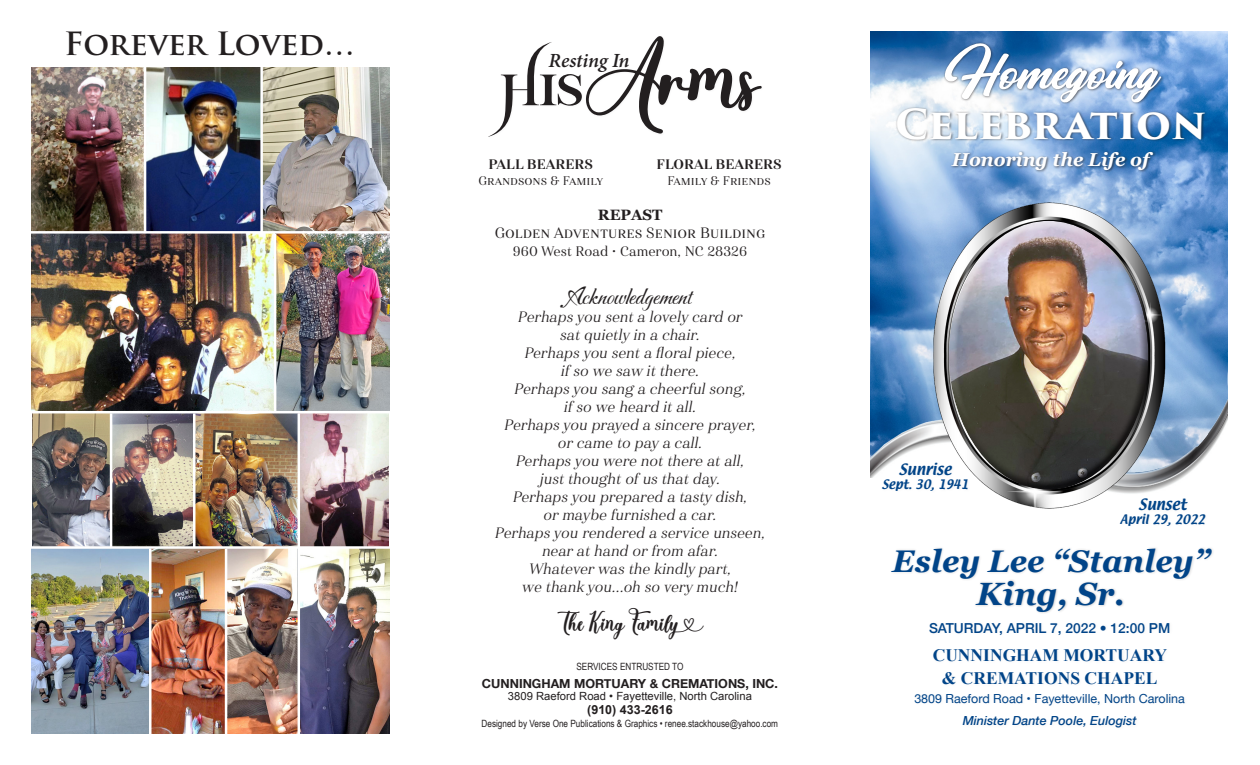
<style>
.page{position:relative;width:1260px;height:765px;background:#fff}
.page>*{position:absolute;margin:0;border:0;box-sizing:border-box;transform-origin:0 0}
.t1{font:67.75px "Rhapson Script";color:#fff}
.t2{font:59px "willowalice";color:#231f20;scale:1.11 1}
.t3{font:700 40.38px "Trajan Pro 3";letter-spacing:-.015em;color:#fff}
.t4{font:italic 700 32.12px "Georgia";color:#014488}
.t5{font:italic 700 31.25px "Georgia";color:#014488}
.t6{font:700 31.25px "Trajan Pro";color:#231f20}
.t7{font:25px "Carattere ROB";color:#231f20}
.t8{font:italic 700 19.75px "Adobe Hebrew";letter-spacing:-.01em;color:#231f20}
.t9{font:italic 700 18.75px "Georgia";color:#fff}
.t10{font:700 17.5px "Times New Roman";color:#014488}
.t11{font:16.25px "willowalice";color:#231f20}
.t12{font:15px "Haboro Nor Boo It";color:#231f20}
.t13{font:15px "Haboro Nor Reg";color:#231f20}
.t14{font:700 15px "Georgia";color:#231f20}
.t15{font:500 13.75px "Helvetica Neue";color:#014488}
.t16{font:13.75px "Haboro Nor Reg";color:#231f20}
.t17{font:13.75px "Haboro Nor Bol";color:#231f20}
.t18{font:13.62px "Textile";color:#014488}
.t19{font:12.5px "Helvetica Neue";color:#014488}
.t20{font:700 12.5px "Helvetica Neue";color:#231f20}
.t21{font:12.5px "Haboro Nor Reg";color:#231f20}
.t22{font:italic 500 12.5px "Helvetica Neue";color:#014488}
.t23{font:700 12.5px "Arial";color:#231f20}
.t24{font:11.38px "Textile";color:#014488}
.t25{font:11.25px "Arial";color:#231f20}
.t26{font:10px "Arial Narrow";color:#231f20}
.s1{font-family:"Tornado"}
</style>
<div class="page">
<img style="left:870px;top:32px;width:357px;height:264px">
<img style="left:870px;top:296px;width:357px;height:187px">
<img style="left:927px;top:189px;width:247px;height:320px">
<div style="left:948px;top:220px;width:184px;height:218px;background:#fff;opacity:.75"></div>
<div style="left:955px;top:250px;width:194px;height:240px;background:#231f20;opacity:.75"></div>
<div style="left:896px;top:42px;width:312px;height:131px;background:#231f20;opacity:.65"></div>
<div style="left:974px;top:579px;width:151px;height:36px;background:#231f20;opacity:.25"></div>
<div style="left:890px;top:547px;width:325px;height:34px;background:#231f20;opacity:.15"></div>
<div style="left:1118px;top:497px;width:91px;height:33px;background:#fefefe"></div>
<div style="left:880px;top:461px;width:91px;height:34px;background:#fefefe"></div>
<img style="left:31px;top:68px;width:358px;height:665px">
<hr style="left:23px;top:231px;width:393px;height:3px;background:#fff">
<hr style="left:144px;top:63px;width:2px;height:169px;background:#fff">
<hr style="left:260px;top:63px;width:3px;height:169px;background:#fff">
<hr style="left:274px;top:234px;width:2px;height:178px;background:#fff">
<hr style="left:23px;top:411px;width:386px;height:2px;background:#fff">
<hr style="left:110px;top:413px;width:2px;height:135px;background:#fff">
<hr style="left:193px;top:413px;width:2px;height:134px;background:#fff">
<hr style="left:298px;top:413px;width:2px;height:341px;background:#fff">
<hr style="left:23px;top:546px;width:386px;height:3px;background:#fff">
<hr style="left:149px;top:549px;width:3px;height:192px;background:#fff">
<hr style="left:225px;top:549px;width:2px;height:198px;background:#fff">
<div style="left:861px;top:478px;width:19px;height:101px;background:#fff"></div>
<div style="left:1226px;top:427px;width:19px;height:100px;background:#fff"></div>
<p class="t6" style="left:64px;top:24px;width:293px">Forever Loved…</p>
<p class="t2" style="left:501px;top:50px;width:235px"><span class="s1">His</span>Arms</p>
<p class="t8" style="left:548px;top:48px;width:83px">Resting In</p>
<p class="t17" style="left:488px;top:155px;width:106px">PALL BEARERS</p>
<p class="t21" style="left:479px;top:172px;width:126px">Grandsons &amp; Family</p>
<p class="t17" style="left:657px;top:155px;width:126px">FLORAL BEARERS</p>
<p class="t21" style="left:667px;top:172px;width:105px">Family &amp; Friends</p>
<p class="t14" style="left:598px;top:204px;width:66px">REPAST</p>
<p class="t13" style="left:495px;top:223px;width:272px">Golden Adventures Senior Building</p>
<p class="t16" style="left:513px;top:242px;width:236px">960 West Road • Cameron, NC 28326</p>
<p class="t7" style="left:568px;top:279px;width:126px">Acknowledgement</p>
<p class="t12" style="left:518px;top:307px;width:226px">Perhaps you sent a lovely card or</p>
<p class="t12" style="left:560px;top:325px;width:141px">sat quietly in a chair.</p>
<p class="t12" style="left:524px;top:343px;width:213px">Perhaps you sent a floral piece,</p>
<p class="t12" style="left:561px;top:361px;width:140px">if so we saw it there.</p>
<p class="t12" style="left:514px;top:379px;width:233px">Perhaps you sang a cheerful song,</p>
<p class="t12" style="left:564px;top:397px;width:134px">if so we heard it all.</p>
<p class="t12" style="left:504px;top:415px;width:253px">Perhaps you prayed a sincere prayer,</p>
<p class="t12" style="left:558px;top:433px;width:146px">or came to pay a call.</p>
<p class="t12" style="left:516px;top:451px;width:230px">Perhaps you were not there at all,</p>
<p class="t12" style="left:540px;top:469px;width:182px">just thought of us that day.</p>
<p class="t12" style="left:513px;top:487px;width:236px">Perhaps you prepared a tasty dish,</p>
<p class="t12" style="left:544px;top:505px;width:174px">or maybe furnished a car.</p>
<p class="t12" style="left:495px;top:523px;width:272px">Perhaps you rendered a service unseen,</p>
<p class="t12" style="left:542px;top:541px;width:178px">near at hand or from afar.</p>
<p class="t12" style="left:529px;top:559px;width:204px">Whatever was the kindly part,</p>
<p class="t12" style="left:522px;top:577px;width:218px">we thank you…oh so very much!</p>
<p class="t11" style="left:557px;top:615px;width:148px">The King Family</p>
<p class="t26" style="left:576px;top:660px;width:109px">SERVICES ENTRUSTED TO</p>
<p class="t20" style="left:482px;top:674px;width:298px">CUNNINGHAM MORTUARY &amp; CREMATIONS, INC.</p>
<p class="t25" style="left:508px;top:689px;width:246px">3809 Raeford Road • Fayetteville, North Carolina</p>
<p class="t23" style="left:587px;top:701px;width:87px">(910) 433-2616</p>
<p class="t26" style="left:482px;top:716px;width:298px">Designed by Verse One Publications &amp; Graphics • renee.stackhouse@yahoo.com</p>
<p class="t1" style="left:942px;top:29px;width:219px">Homegoing</p>
<p class="t3" style="left:895px;top:94px;width:313px">CELEBRATION</p>
<p class="t9" style="left:952px;top:146px;width:199px">Honoring the Life of</p>
<p class="t18" style="left:899px;top:460px;width:54px">Sunrise</p>
<p class="t24" style="left:882px;top:476px;width:88px">Sept. 30, 1941</p>
<p class="t18" style="left:1139px;top:495px;width:50px">Sunset</p>
<p class="t24" style="left:1120px;top:511px;width:86px">April 29, 2022</p>
<p class="t5" style="left:892px;top:538px;width:319px">Esley Lee “Stanley”</p>
<p class="t4" style="left:976px;top:570px;width:150px">King, Sr.</p>
<p class="t15" style="left:929px;top:617px;width:243px">SATURDAY, APRIL 7, 2022 • 12:00 PM</p>
<p class="t10" style="left:933px;top:643px;width:236px">CUNNINGHAM MORTUARY</p>
<p class="t10" style="left:942px;top:666px;width:217px">&amp; CREMATIONS CHAPEL</p>
<p class="t19" style="left:914px;top:689px;width:272px">3809 Raeford Road • Fayetteville, North Carolina</p>
<p class="t22" style="left:963px;top:710px;width:175px">Minister Dante Poole, Eulogist</p>
</div>
